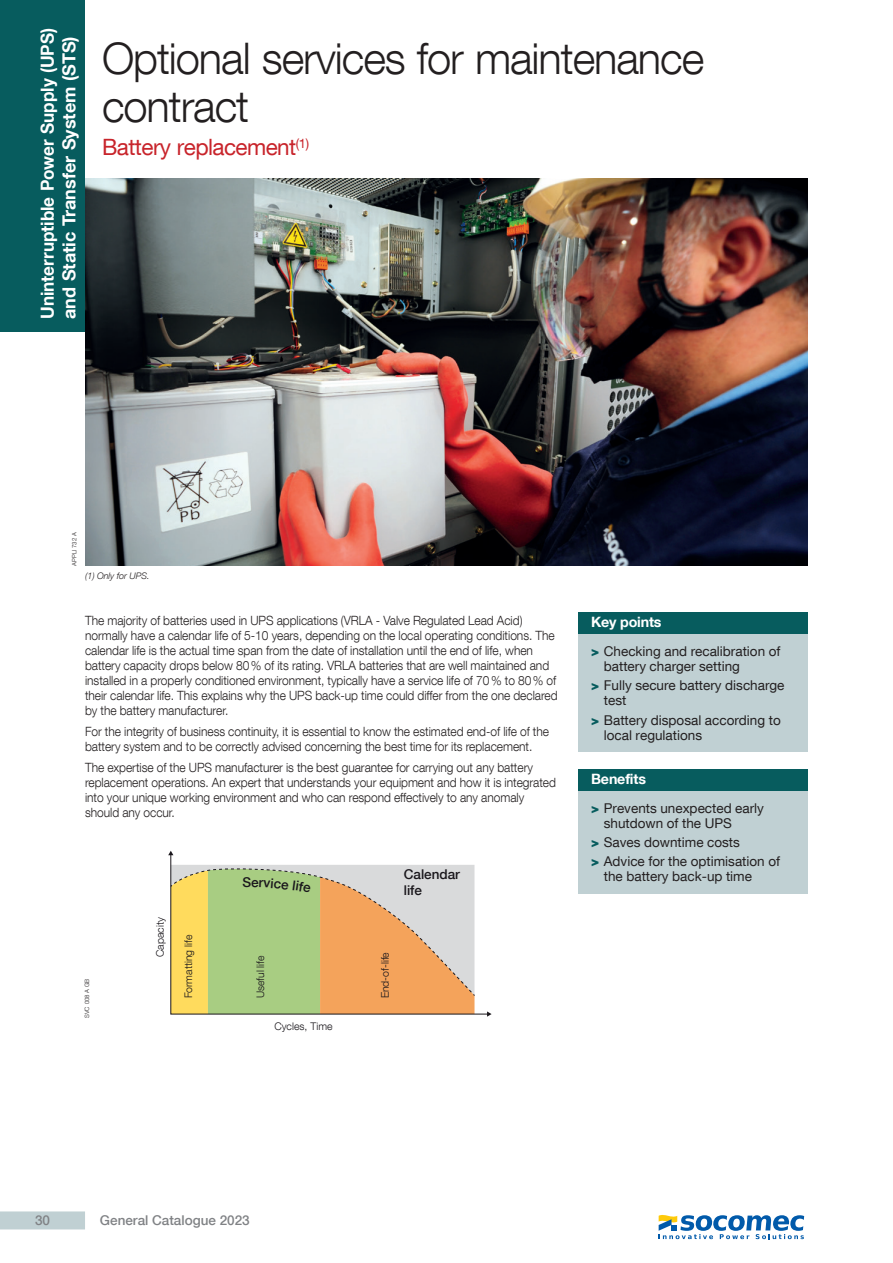
<style>
.page{position:relative;width:893px;height:1263px;background:#fff}
.page>*{position:absolute;margin:0;border:0;box-sizing:border-box;transform-origin:0 0}
.TITRE_page_1{font:300 43.5px/48px "Helvetica Neue LT Com";letter-spacing:-.025em;color:#231f20}
.phase_puissance{font:22.5px "Helvetica Neue LT Com";letter-spacing:-.025em;color:#c8242b}
.t1{font:700 18px/21.6px "Helvetica Neue LT Com";color:#fff;scale:.95 1}
.navig_titre{font:700 14.25px "Helvetica Neue LT Com";letter-spacing:-.01em;color:#fff}
.t2{font:13.5px/15px "Helvetica Neue LT Com";color:#231f20}
.t3{font:500 13.5px "Helvetica Neue LT Com";color:#808285}
.t4{font:500 13.5px/16.2px "Helvetica Neue LT Com";color:#1a171c}
.texte_light{font:300 12.75px/15px "Helvetica Neue LT Com";letter-spacing:-.005em;color:#231f20;scale:.94 1}
.t5{font:300 10.5px "Helvetica Neue LT Com";color:#1a171c}
.Note{font:italic 300 9px "Helvetica Neue LT Com";color:#231f20}
.reference{font:300 6px "Helvetica Neue LT Com";color:#231f20}
.s1{font-weight:900;color:#075c5e}
</style>
<div class="page">
<div style="left:0;top:1211px;width:85px;height:18px;background:#c0d0d3"></div>
<svg style="left:659px;top:1215px;width:145px;height:24px"></svg>
<div style="left:0;top:0;width:85px;height:332px;background:#075c5e"></div>
<div style="left:578px;top:634px;width:230px;height:118px;background:#c0d0d3"></div>
<div style="left:578px;top:612px;width:230px;height:22px;background:#075c5e"></div>
<div style="left:578px;top:790px;width:230px;height:104px;background:#c0d0d3"></div>
<div style="left:578px;top:769px;width:230px;height:21px;background:#075c5e"></div>
<img style="left:85px;top:179px;width:723px;height:387px">
<svg style="left:170px;top:854px;width:317px;height:161px"></svg>
<svg style="left:168px;top:851px;width:5px;height:4px"></svg>
<svg style="left:487px;top:1011px;width:5px;height:6px"></svg>
<svg style="left:170px;top:865px;width:306px;height:149px;background:#d2c385"></svg>
<h3 class="t1" style="left:36px;top:319px;width:308px;rotate:-90deg">Uninterruptible Power Supply (UPS) and Static Transfer System (STS)</h3>
<p class="TITRE_page_1" style="left:102px;top:33px;width:604px">Optional services for maintenance contract</p>
<p class="phase_puissance" style="left:102px;top:133px;width:209px">Battery replacement<sup>(1)</sup></p>
<p class="reference" style="left:71px;top:566px;width:35px;rotate:-90deg">APPLI 732 A</p>
<p class="Note" style="left:85px;top:570px;width:66px">(1) Only for UPS.</p>
<p class="texte_light" style="left:85px;top:612px;width:504px">The majority of batteries used in UPS applications (VRLA - Valve Regulated Lead Acid) normally have a calendar life of 5-10 years, depending on the local operating conditions. The calendar life is the actual time span from the date of installation until the end of life, when battery capacity drops below 80% of its rating. VRLA batteries that are well maintained and installed in a properly conditioned environment, typically have a service life of 70% to 80% of their calendar life. This explains why the UPS back-up time could differ from the one declared by the battery manufacturer.</p>
<p class="texte_light" style="left:85px;top:724px;width:495px">For the integrity of business continuity, it is essential to know the estimated end-of life of the battery system and to be correctly advised concerning the best time for its replacement.</p>
<p class="texte_light" style="left:85px;top:760px;width:503px">The expertise of the UPS manufacturer is the best guarantee for carrying out any battery replacement operations. An expert that understands your equipment and how it is integrated into your unique working environment and who can respond effectively to any anomaly should any occur.</p>
<p class="reference" style="left:84px;top:1018px;width:41px;rotate:-90deg">SVC 008 A GB</p>
<p class="t5" style="left:154px;top:957px;width:41px;rotate:-90deg">Capacity</p>
<p class="t5" style="left:182px;top:998px;width:65px;rotate:-90deg">Formatting life</p>
<p class="t4" style="left:242px;top:874px;width:10px">S</p>
<p class="t4" style="left:404px;top:866px;width:58px">Calendar life</p>
<p class="t5" style="left:254px;top:998px;width:44px;rotate:-90deg">Useful life</p>
<p class="t5" style="left:379px;top:998px;width:48px;rotate:-90deg">End-of-life</p>
<p class="t5" style="left:274px;top:1019px;width:60px">Cycles, Time</p>
<p class="navig_titre" style="left:591px;top:612px;width:72px">Key points</p>
<p class="t2" style="left:604px;top:643px;width:178px;text-indent:-13px"><span class="s1">&gt;</span> Checking and recalibration of battery charger setting</p>
<p class="t2" style="left:604px;top:678px;width:182px;text-indent:-13px"><span class="s1">&gt;</span> Fully secure battery discharge test</p>
<p class="t2" style="left:604px;top:712px;width:178px;text-indent:-13px"><span class="s1">&gt;</span> Battery disposal according to local regulations</p>
<p class="navig_titre" style="left:591px;top:769px;width:56px">Benefits</p>
<p class="t2" style="left:604px;top:800px;width:162px;text-indent:-13px"><span class="s1">&gt;</span> Prevents unexpected early shutdown of the UPS</p>
<p class="t2" style="left:591px;top:834px;width:150px"><span class="s1">&gt;</span> Saves downtime costs</p>
<p class="t2" style="left:604px;top:854px;width:178px;text-indent:-13px"><span class="s1">&gt;</span> Advice for the optimisation of the battery back-up time</p>
<p class="t3" style="left:35px;top:1212px;width:17px">30</p>
<p class="t3" style="left:100px;top:1212px;width:151px">General Catalogue 2023</p>
</div>
